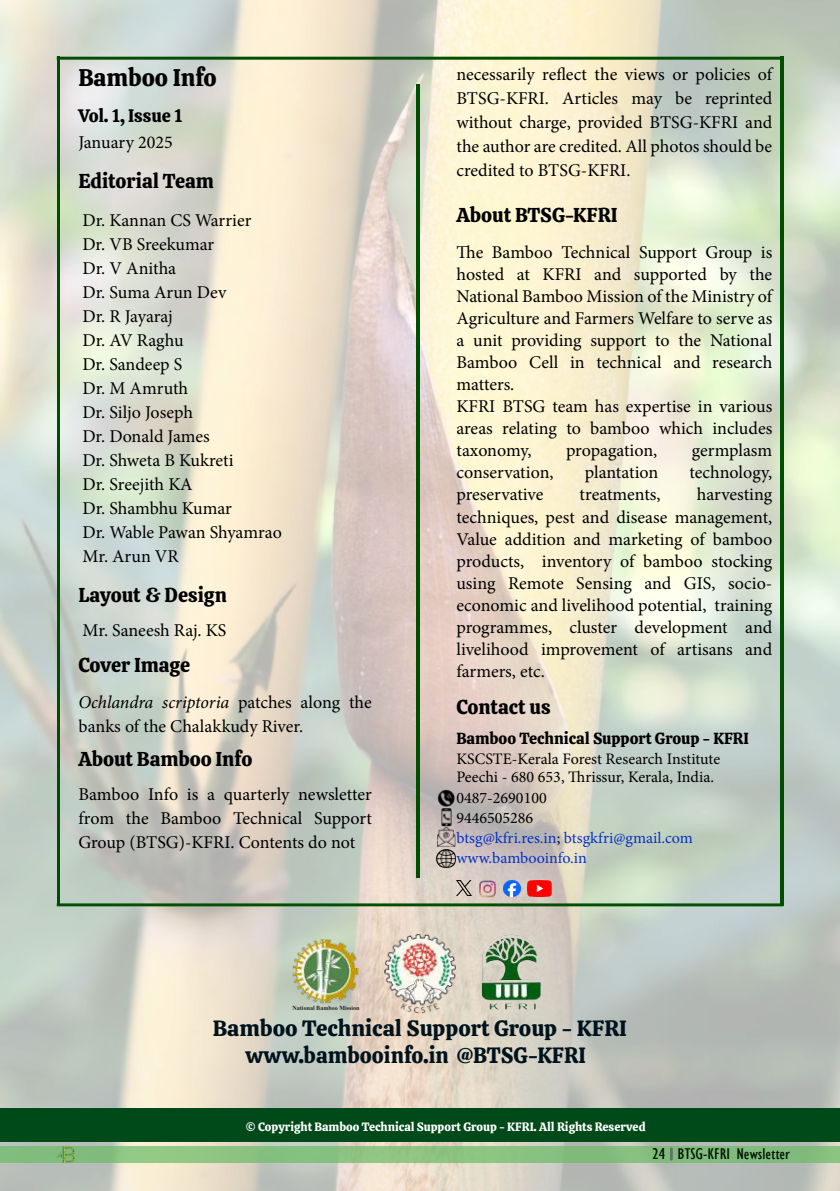
<style>
.page{position:relative;width:840px;height:1191px;background:#fff}
.page>*{position:absolute;margin:0;border:0;box-sizing:border-box;transform-origin:0 0}
.t1{font:24px "Calistoga";color:#000}
.t2{font:22px "Calistoga";color:#00131c}
.t3{font:20px "Calistoga";color:#000}
.t4{font:18px/24px "Minion Pro";letter-spacing:-.005em;color:#000}
.t5{font:18px "Calistoga";letter-spacing:-.005em;color:#000}
.t6{font:16px/20px "Minion Pro";color:#0532c1}
.t7{font:16px/18px "Minion Pro";color:#000}
.t8{font:16px "Calistoga";color:#000}
.t9{font:condensed 16px "Gill Sans";color:#001300;scale:1.14 1}
.t10{font:12px "Calistoga";color:#fff}
.t11{font:700 6.2px "Times New Roman";color:#231f20}
.s1{font-style:italic}
.s2{color:#000}
.s3{font-family:"Britannic";font-weight:700}
</style>
<div class="page">
<img style="left:0;top:0;width:839px;height:1191px">
<img style="left:456px;top:880px;width:15px;height:16px">
<img style="left:436px;top:788px;width:19px;height:58px">
<img style="left:527px;top:880px;width:24px;height:16px">
<div style="left:0;top:1146px;width:839px;height:17px;background:#83c77f"></div>
<div style="left:0;top:1108px;width:839px;height:34px;background:#004919"></div>
<img style="left:475px;top:934px;width:78px;height:78px">
<img style="left:384px;top:934px;width:71px;height:78px">
<img style="left:293px;top:938px;width:65px;height:65px">
<svg style="left:669px;top:1147px;width:3px;height:13px"></svg>
<img style="left:57px;top:1146px;width:18px;height:16px">
<hr style="left:57px;top:57px;width:3px;height:849px;background:#004f00">
<hr style="left:57px;top:903px;width:725px;height:3px;background:#004f00">
<hr style="left:57px;top:57px;width:725px;height:3px;background:#004f00">
<hr style="left:779px;top:57px;width:3px;height:849px;background:#004f00">
<hr style="left:417px;top:85px;width:3px;height:793px;background:#004f00">
<img style="left:503px;top:880px;width:17px;height:16px">
<img style="left:476px;top:876px;width:22px;height:23px">
<img style="left:436px;top:849px;width:19px;height:18px">
<h1 class="t1" style="left:78px;top:62px;width:140px">Bamboo Info</h1>
<p class="t5" style="left:78px;top:104px;width:106px">Vol. 1, Issue 1</p>
<p class="t4" style="left:78px;top:132px;width:96px">January 2025</p>
<p class="t3" style="left:78px;top:168px;width:137px">Editorial Team</p>
<p class="t4" style="left:82px;top:210px;width:201px">Dr. Kannan CS Warrier<br>Dr. VB Sreekumar<br>Dr. V Anitha<br>Dr. Suma Arun Dev<br>Dr. R Jayaraj<br>Dr. AV Raghu<br>Dr. Sandeep S<br>Dr. M Amruth<br>Dr. Siljo Joseph<br>Dr. Donald James<br>Dr. Shweta B Kukreti<br>Dr. Sreejith KA<br>Dr. Shambhu Kumar<br>Dr. Wable Pawan Shyamrao<br>Mr. Arun VR</p>
<p class="t3" style="left:78px;top:582px;width:150px">Layout &amp; Design</p>
<p class="t4" style="left:82px;top:620px;width:145px">Mr. Saneesh Raj. KS</p>
<p class="t3" style="left:78px;top:652px;width:113px">Cover Image</p>
<p class="t4" style="left:78px;top:692px;width:295px"><span class="s1">Ochlandra scriptoria</span> patches along the banks of the Chalakkudy River.</p>
<p class="t3" style="left:78px;top:746px;width:175px">About Bamboo Info</p>
<p class="t4" style="left:78px;top:784px;width:295px;text-align:justify">Bamboo Info is a quarterly newsletter from the Bamboo Technical Support Group (BTSG)-KFRI. Contents do not</p>
<p class="t11" style="left:292px;top:1005px;width:68px">National Bamboo Mission</p>
<p class="t4" style="left:456px;top:64px;width:317px;text-align:justify">necessarily reflect the views or policies of BTSG-KFRI. Articles may be reprinted without charge, provided BTSG-KFRI and the author are credited. All photos should be credited to BTSG-KFRI.</p>
<p class="t3" style="left:456px;top:202px;width:163px">About BTSG-KFRI</p>
<p class="t4" style="left:456px;top:243px;width:317px;line-height:22px">The Bamboo Technical Support Group is hosted at KFRI and supported by the National Bamboo Mission of the Ministry of Agriculture and Farmers Welfare to serve as a unit providing support to the National Bamboo Cell in technical and research matters.<br>KFRI BTSG team has expertise in various areas relating to bamboo which includes taxonomy,</p>
<p class="t4" style="left:565px;top:440px;width:93px">propagation,</p>
<p class="t4" style="left:691px;top:440px;width:82px">germplasm</p>
<p class="t4" style="left:456px;top:462px;width:99px">conservation,</p>
<p class="t4" style="left:584px;top:462px;width:75px">plantation</p>
<p class="t4" style="left:689px;top:462px;width:84px">technology,</p>
<p class="t4" style="left:456px;top:484px;width:88px">preservative</p>
<p class="t4" style="left:579px;top:484px;width:82px">treatments,</p>
<p class="t4" style="left:456px;top:485px;width:317px;line-height:22px;text-align:justify;text-indent:240px">harvesting techniques, pest and disease management, Value addition and marketing of bamboo products, inventory of bamboo stocking using Remote Sensing and GIS, socio&shy;economic and livelihood potential, training programmes, cluster development and livelihood improvement of artisans and farmers, etc.</p>
<p class="t3" style="left:456px;top:694px;width:96px">Contact us</p>
<p class="t8" style="left:456px;top:727px;width:294px">Bamboo Technical Support Group - KFRI</p>
<p class="t7" style="left:456px;top:751px;width:265px">KSCSTE-Kerala Forest Research Institute<br>Peechi - 680 653, Thrissur, Kerala, India.</p>
<p class="t6" style="left:456px;top:789px;width:238px"><span class="s2">0487-2690100<br>9446505286<br></span>btsg@kfri.res.in<span class="s2">;</span> btsgkfri@gmail.com www.bambooinfo.in</p>
<p class="t2" style="left:213px;top:1014px;width:415px">Bamboo Technical Support Group - KFRI</p>
<p class="t2" style="left:245px;top:1041px;width:341px">www.bambooinfo.in <span class="s3">@</span>BTSG-KFRI</p>
<p class="t10" style="left:245px;top:1119px;width:401px">© Copyright Bamboo Technical Support Group - KFRI. All Rights Reserved</p>
<p class="t9" style="left:651px;top:1148px;width:122px">24 BTSG-KFRI Newsletter</p>
</div>
